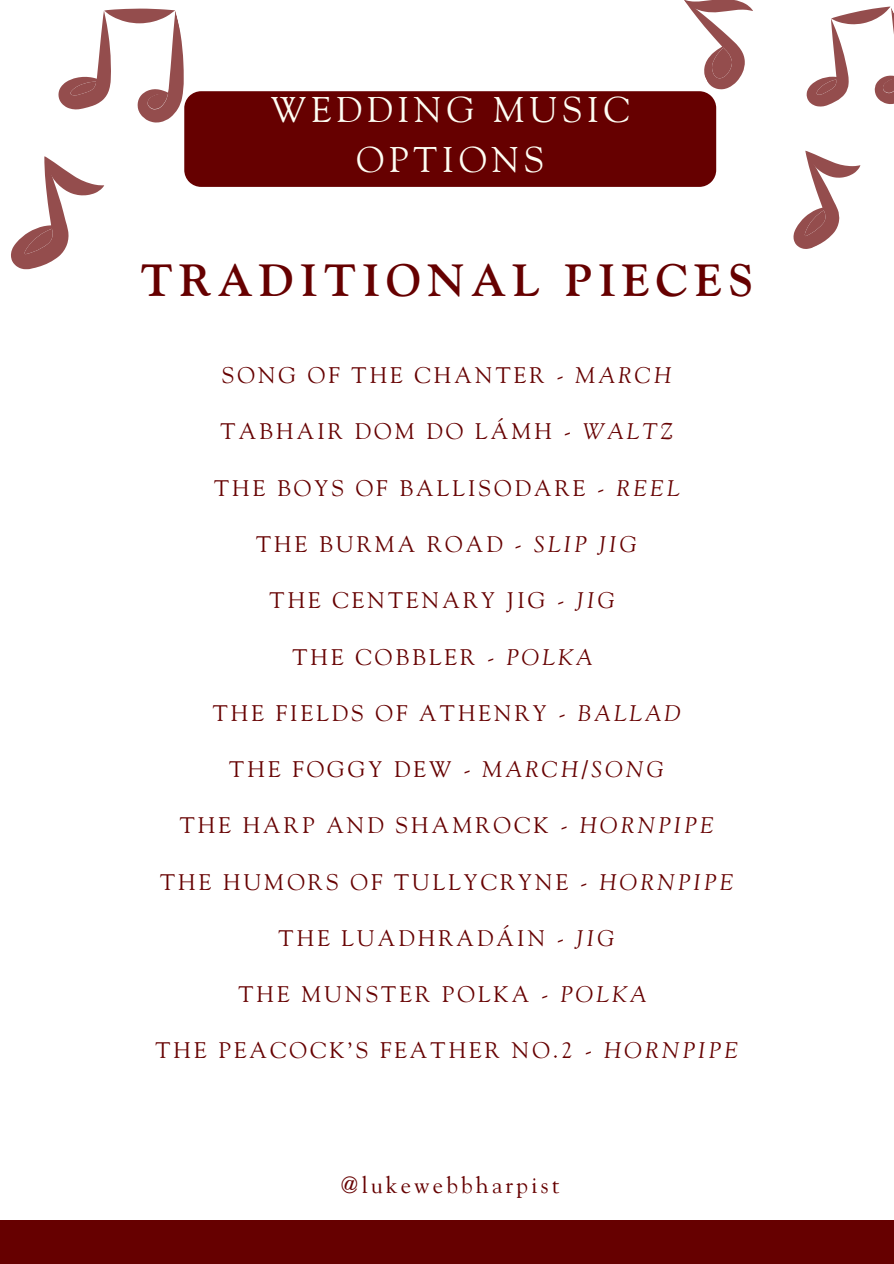
<style>
.page{position:relative;width:894px;height:1264px;background:#fff}
.page>*{position:absolute;margin:0;border:0;box-sizing:border-box;transform-origin:0 0}
.t1{font:700 45px "Goudy Std";letter-spacing:.135em;color:#600}
.t2{font:35.55px/49.5px "Goudy Std";letter-spacing:.135em;color:#fefef4;text-align:center}
.t3{font:23.25px "Goudy Std";letter-spacing:.135em;color:#600}
.t4{font:22.5px "Goudy Std";letter-spacing:.135em;color:#600}
.s1{font-style:italic}
</style>
<div class="page">
<div style="left:0;top:1219px;width:893px;height:44px;background:#600"></div>
<div style="left:184px;top:91px;width:532px;height:96px;background:#600"></div>
<svg style="left:11px;top:156px;width:94px;height:114px"></svg>
<svg style="left:58px;top:8px;width:143px;height:119px"></svg>
<svg style="left:793px;top:150px;width:68px;height:99px"></svg>
<svg style="left:806px;top:6px;width:87px;height:101px"></svg>
<svg style="left:670px;top:0;width:83px;height:95px"></svg>
<p class="t2" style="left:271px;top:89px;width:360px">WEDDING MUSIC<br>OPTIONS</p>
<p class="t1" style="left:140px;top:262px;width:614px">TRADITIONAL PIECES</p>
<h1 class="t4" style="left:222px;top:366px;width:451px">SONG OF THE CHANTER - <span class="s1">MARCH</span></h1>
<h1 class="t4" style="left:220px;top:422px;width:454px">TABHAIR DOM DO LÁMH - <span class="s1">WALTZ</span></h1>
<h1 class="t4" style="left:214px;top:479px;width:467px">THE BOYS OF BALLISODARE - <span class="s1">REEL</span></h1>
<h1 class="t4" style="left:256px;top:535px;width:382px">THE BURMA ROAD - <span class="s1">SLIP JIG</span></h1>
<h1 class="t4" style="left:269px;top:591px;width:347px">THE CENTENARY JIG - <span class="s1">JIG</span></h1>
<h1 class="t4" style="left:292px;top:647px;width:301px">THE COBBLER - <span class="s1">POLKA</span></h1>
<h1 class="t4" style="left:213px;top:704px;width:469px">THE FIELDS OF ATHENRY - <span class="s1">BALLAD</span></h1>
<h1 class="t4" style="left:229px;top:760px;width:436px">THE FOGGY DEW - <span class="s1">MARCH/SONG</span></h1>
<h1 class="t4" style="left:180px;top:816px;width:535px">THE HARP AND SHAMROCK - <span class="s1">HORNPIPE</span></h1>
<h1 class="t4" style="left:160px;top:872px;width:575px">THE HUMORS OF TULLYCRYNE - <span class="s1">HORNPIPE</span></h1>
<h1 class="t4" style="left:278px;top:929px;width:338px">THE LUADHRADÁIN - <span class="s1">JIG</span></h1>
<h1 class="t4" style="left:238px;top:985px;width:409px">THE MUNSTER POLKA - <span class="s1">POLKA</span></h1>
<h1 class="t4" style="left:155px;top:1041px;width:584px">THE PEACOCK’S FEATHER NO.2 - <span class="s1">HORNPIPE</span></h1>
<h2 class="t3" style="left:341px;top:1175px;width:220px">@lukewebbharpist</h2>
</div>
